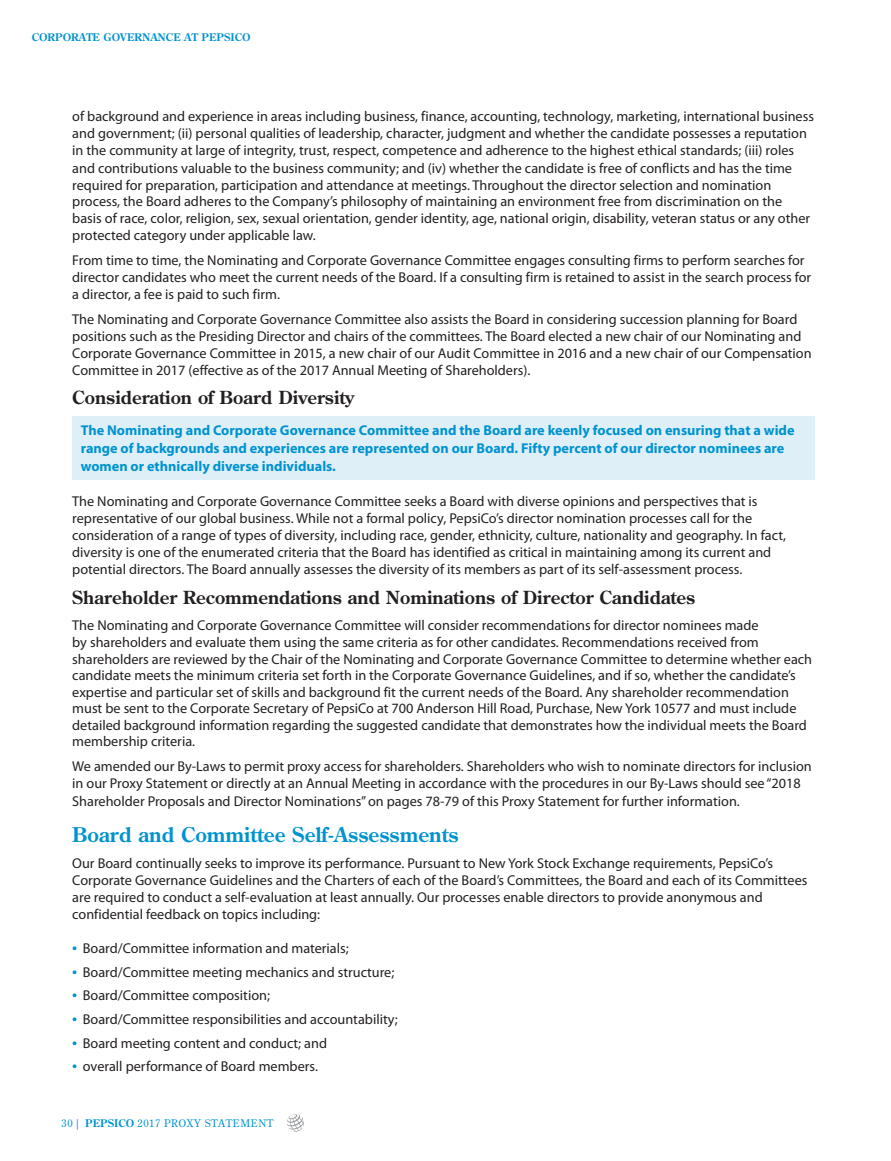
<style>
.page{position:relative;width:891px;height:1161px;background:#fff}
.page>*{position:absolute;margin:0;border:0;box-sizing:border-box;transform-origin:0 0}
.t1{font:700 20.25px "Century Old Style Std";color:#0093d0}
.t2{font:700 18px "Century Old Style Std";color:#231f20}
.t3{font:14.25px/17px "Myriad Pro";color:#231f20}
.t4{font:700 14.25px/18px "Myriad Pro";color:#0093d0}
.t5{font:10.5px "Century Old Style Std";letter-spacing:.055em;color:#0093d0}
.t6{font:700 10.5px "Century Old Style Std";color:#0093d0}
.s1{font-size:18px;color:#0093d0}
.s2{font-weight:700}
</style>
<div class="page">
<svg style="left:287px;top:1114px;width:17px;height:18px"></svg>
<div style="left:72px;top:416px;width:743px;height:64px;background:#dfeff8"></div>
<p class="t6" style="left:32px;top:31px;width:185px">Co rpo rate Gove rnance at Pepsi</p>
<p class="t6" style="left:235px;top:31px;width:15px">Co</p>
<p class="t3" style="left:72px;top:108px;width:743px">of background and experience in areas including business, finance, accounting, technology, marketing, international business and government; (ii) personal qualities of leadership, character, judgment and whether the candidate possesses a reputation in the community at large of integrity, trust, respect, competence and adherence to the highest ethical standards; (iii) roles and contributions valuable to the business community; and (iv) whether the candidate is free of conflicts and has the time required for preparation, participation and attendance at meetings. Throughout the director selection and nomination process, the Board adheres to the Company’s philosophy of maintaining an environment free from discrimination on the basis of race, color, religion, sex, sexual orientation, gender identity, age, national origin, disability, veteran status or any other protected category under applicable law.</p>
<p class="t3" style="left:72px;top:252px;width:740px">From time to time, the Nominating and Corporate Governance Committee engages consulting firms to perform searches for director candidates who meet the current needs of the Board. If a consulting firm is retained to assist in the search process for a director, a fee is paid to such firm.</p>
<p class="t3" style="left:72px;top:311px;width:741px">The Nominating and Corporate Governance Committee also assists the Board in considering succession planning for Board positions such as the Presiding Director and chairs of the committees. The Board elected a new chair of our Nominating and Corporate Governance Committee in 2015, a new chair of our Audit Committee in 2016 and a new chair of our Compensation Committee in 2017 (effective as of the 2017 Annual Meeting of Shareholders).</p>
<p class="t2" style="left:72px;top:386px;width:285px">Consideration of Board Diversity</p>
<p class="t4" style="left:81px;top:421px;width:715px">The Nominating and Corporate Governance Committee and the Board are keenly focused on ensuring that a wide range of backgrounds and experiences are represented on our Board. Fifty percent of our director nominees are women or ethnically diverse individuals.</p>
<p class="t3" style="left:72px;top:492px;width:715px">The Nominating and Corporate Governance Committee seeks a Board with diverse opinions and perspectives that is representative of our global business. While not a formal policy, PepsiCo’s director nomination processes call for the consideration of a range of types of diversity, including race, gender, ethnicity, culture, nationality and geography. In fact, diversity is one of the enumerated criteria that the Board has identified as critical in maintaining among its current and potential directors. The Board annually assesses the diversity of its members as part of its self-assessment process.</p>
<p class="t2" style="left:72px;top:585px;width:624px">Shareholder Recommendations and Nominations of Director Candidates</p>
<p class="t3" style="left:72px;top:616px;width:741px">The Nominating and Corporate Governance Committee will consider recommendations for director nominees made<br>by shareholders and evaluate them using the same criteria as for other candidates. Recommendations received from shareholders are reviewed by the Chair of the Nominating and Corporate Governance Committee to determine whether each candidate meets the minimum criteria set forth in the Corporate Governance Guidelines, and if so, whether the candidate’s expertise and particular set of skills and background fit the current needs of the Board. Any shareholder recommendation must be sent to the Corporate Secretary of PepsiCo at 700 Anderson Hill Road, Purchase, New York 10577 and must include detailed background information regarding the suggested candidate that demonstrates how the individual meets the Board membership criteria.</p>
<p class="t3" style="left:72px;top:758px;width:741px">We amended our By-Laws to permit proxy access for shareholders. Shareholders who wish to nominate directors for inclusion in our Proxy Statement or directly at an Annual Meeting in accordance with the procedures in our By-Laws should see “2018<br>Shareholder Proposals and Director Nominations” on pages 78-79 of this Proxy Statement for further information.</p>
<h1 class="t1" style="left:72px;top:821px;width:388px">Board and Committee Self-Assessments</h1>
<p class="t3" style="left:72px;top:854px;width:737px">Our Board continually seeks to improve its performance. Pursuant to New York Stock Exchange requirements, PepsiCo’s Corporate Governance Guidelines and the Charters of each of the Board’s Committees, the Board and each of its Committees are required to conduct a self-evaluation at least annually. Our processes enable directors to provide anonymous and confidential feedback on topics including:</p>
<p class="t3" style="left:72px;top:940px;width:278px"><span class="s1">•</span> Board/Committee information and materials;</p>
<p class="t3" style="left:72px;top:963px;width:324px"><span class="s1">•</span> Board/Committee meeting mechanics and structure;</p>
<p class="t3" style="left:72px;top:987px;width:199px"><span class="s1">•</span> Board/Committee composition;</p>
<p class="t3" style="left:72px;top:1011px;width:327px"><span class="s1">•</span> Board/Committee responsibilities and accountability;</p>
<p class="t3" style="left:72px;top:1034px;width:256px"><span class="s1">•</span> Board meeting content and conduct; and</p>
<p class="t3" style="left:72px;top:1058px;width:247px"><span class="s1">•</span> overall performance of Board members.</p>
<p class="t5" style="left:62px;top:1116px;width:213px">30 | <span class="s2">PEPSICO</span> 2017 PROXY STATEMENT</p>
</div>
